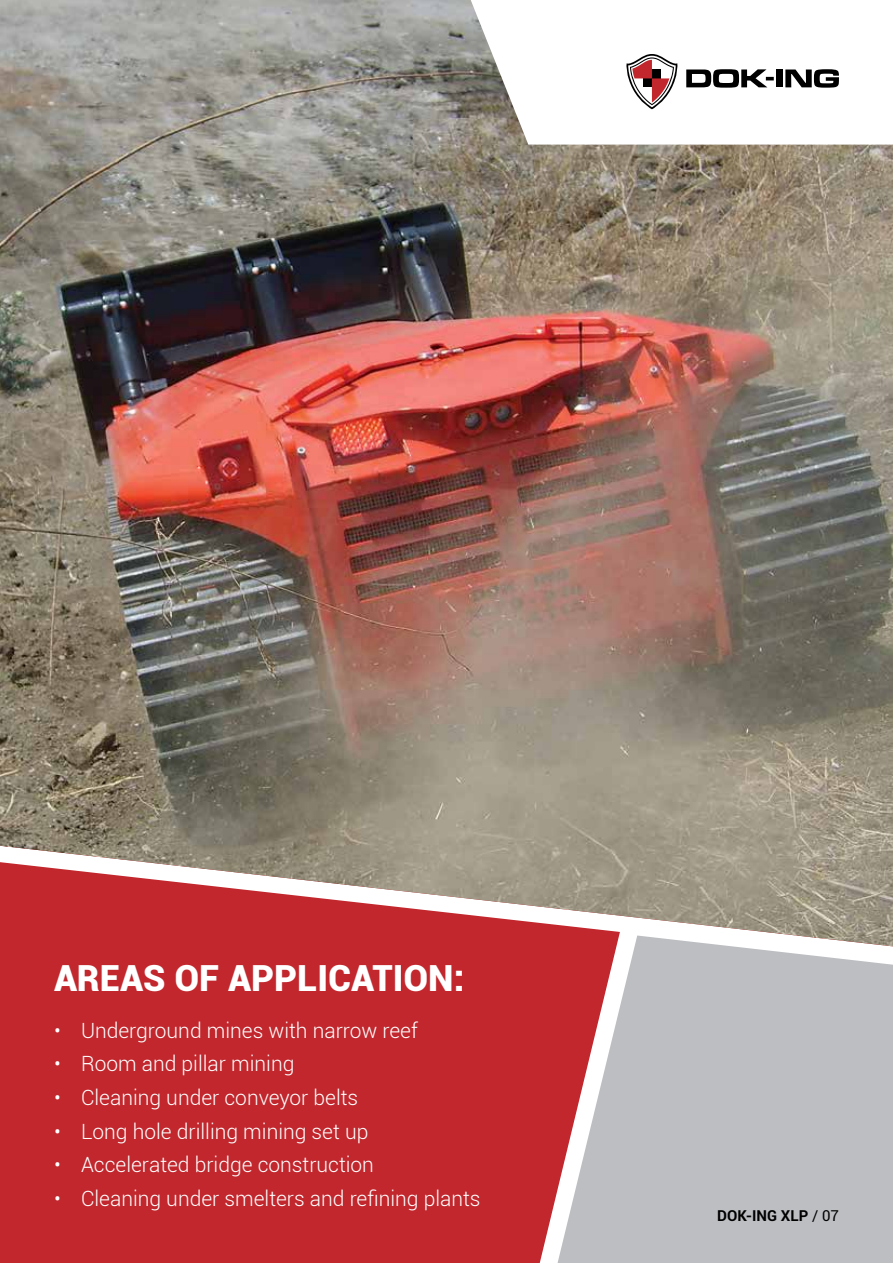
<style>
.page{position:relative;width:893px;height:1263px;background:#fff}
.page>*{position:absolute;margin:0;border:0;box-sizing:border-box;transform-origin:0 0}
.t1{font:900 36px "Roboto";color:#fff}
.t2{font:300 21px "Roboto";color:#fff}
.t3{font:700 15px "Roboto";color:#000}
.s1{font-weight:400}
</style>
<div class="page">
<img style="left:0;top:0;width:893px;height:935px">
<svg style="left:0;top:862px;width:620px;height:401px;background:#c1363a"></svg>
<svg style="left:471px;top:0;width:422px;height:145px"></svg>
<svg style="left:626px;top:54px;width:52px;height:55px"></svg>
<svg style="left:686px;top:69px;width:88px;height:19px"></svg>
<div style="left:777px;top:69px;width:6px;height:18px;background:#000"></div>
<svg style="left:785px;top:69px;width:54px;height:19px"></svg>
<svg style="left:558px;top:935px;width:335px;height:328px;background:#c2b8bb"></svg>
<h1 class="t1" style="left:54px;top:953px;width:412px">AREAS OF APPLICATION:</h1>
<p class="t2" style="left:54px;top:1016px;width:365px">• Underground mines with narrow reef</p>
<p class="t2" style="left:54px;top:1049px;width:242px">• Room and pillar mining</p>
<p class="t2" style="left:54px;top:1083px;width:306px">• Cleaning under conveyor belts</p>
<p class="t2" style="left:54px;top:1117px;width:316px">• Long hole drilling mining set up</p>
<p class="t2" style="left:54px;top:1150px;width:321px">• Accelerated bridge construction</p>
<p class="t2" style="left:54px;top:1184px;width:428px">• Cleaning under smelters and refining plants</p>
<p class="t3" style="left:717px;top:1205px;width:123px">DOK-ING XLP <span class="s1">/ 07</span></p>
</div>
